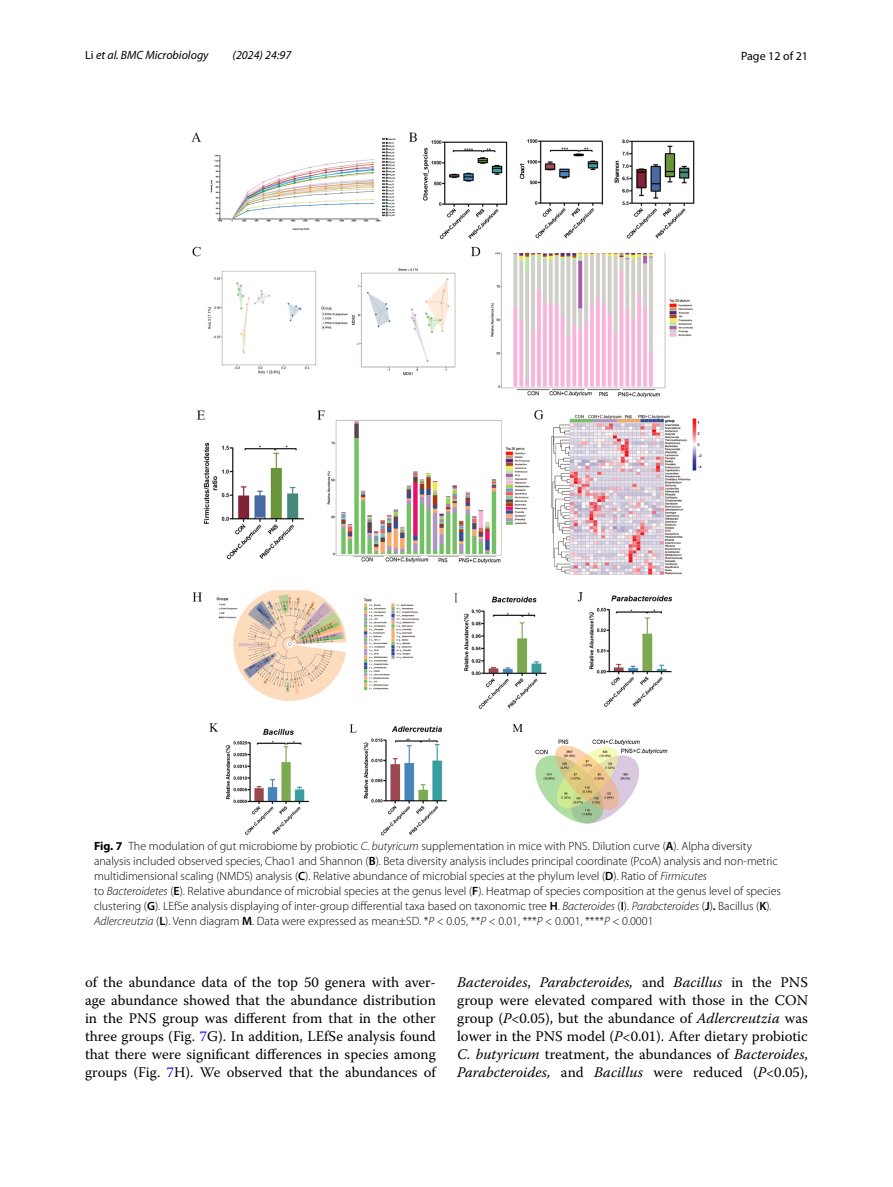
<style>
.page{position:relative;width:893px;height:1187px;background:#fff}
.page>*{position:absolute;margin:0;border:0;box-sizing:border-box;transform-origin:0 0}
.t1{font:14.7px/18px "Warnock Pro";color:#000;text-align:justify}
.t2{font:300 12px/15px "Myriad Pro";color:#000}
.t3{font:italic 12px "Myriad Pro";color:#000}
.t4{font:12px "Myriad Pro";color:#000}
.s1{font-style:normal}
.s2{font-weight:700}
.s3{font-style:italic}
.s4{font-weight:600}
.s5{color:#00f}
</style>
<div class="page">
<img style="left:191px;top:133px;width:511px;height:702px">
<p class="t3" style="left:85px;top:48px;width:125px"><span class="s1">Li</span> et al. BMC Microbiology</p>
<p class="t3" style="left:233px;top:48px;width:60px">(2024) 24:97</p>
<p class="t4" style="left:741px;top:48px;width:68px">Page 12 of 21</p>
<p class="t2" style="left:94px;top:838px;width:688px"><span class="s2">Fig. 7</span> The modulation of gut microbiome by probiotic <span class="s3">C. butyricum</span> supplementation in mice with PNS. Dilution curve (<span class="s4">A</span>). Alpha diversity analysis included observed species, Chao1 and Shannon (<span class="s4">B</span>). Beta diversity analysis includes principal coordinate (PcoA) analysis and non-metric multidimensional scaling (NMDS) analysis (<span class="s4">C</span>). Relative abundance of microbial species at the phylum level (<span class="s4">D</span>). Ratio of <span class="s3">Firmicutes<br></span>to <span class="s3">Bacteroidetes</span> (<span class="s4">E</span>). Relative abundance of microbial species at the genus level (<span class="s4">F</span>). Heatmap of species composition at the genus level of species clustering (<span class="s4">G</span>). LEfSe analysis displaying of inter-group differential taxa based on taxonomic tree <span class="s4">H</span>. <span class="s3">Bacteroides</span> (<span class="s4">I</span>). <span class="s3">Parabcteroides</span> (<span class="s4">J</span>)<span class="s4">.</span> Bacillus (<span class="s4">K</span>).<br><span class="s3">Adlercreutzia</span> (<span class="s4">L</span>). Venn diagram <span class="s4">M</span>. Data were expressed as mean±SD. *<span class="s3">P</span> &lt; 0.05, **<span class="s3">P</span> &lt; 0.01, ***<span class="s3">P</span> &lt; 0.001, ****<span class="s3">P</span> &lt; 0.0001</p>
<p class="t1" style="left:85px;top:972px;width:352px">of the abundance data of the top 50 genera with aver&shy;age abundance showed that the abundance distribution in the PNS group was different from that in the other three groups (Fig. <span class="s5">7</span>G). In addition, LEfSe analysis found that there were significant differences in species among groups (Fig. <span class="s5">7</span>H). We observed that the abundances of</p>
<p class="t1" style="left:457px;top:972px;width:352px"><span class="s3">Bacteroides</span>, <span class="s3">Parabcteroides,</span> and <span class="s3">Bacillus</span> in the PNS group were elevated compared with those in the CON group (<span class="s3">P</span>&lt;0.05), but the abundance of <span class="s3">Adlercreutzia</span> was lower in the PNS model (<span class="s3">P</span>&lt;0.01). After dietary probiotic <span class="s3">C. butyricum</span> treatment, the abundances of <span class="s3">Bacteroides</span>, <span class="s3">Parabcteroides,</span> and <span class="s3">Bacillus</span> were reduced (<span class="s3">P</span>&lt;0.05),</p>
</div>
